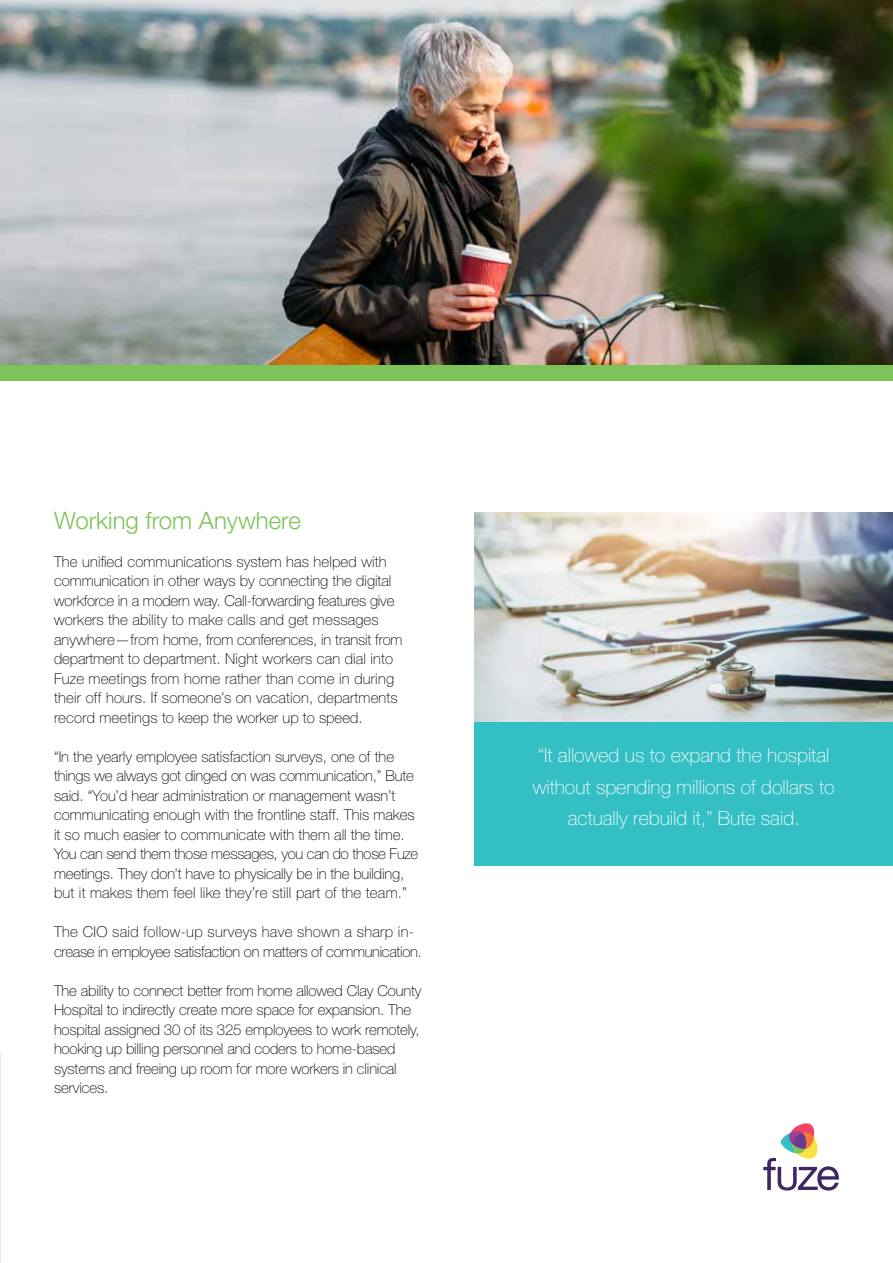
<style>
.page{position:relative;width:893px;height:1263px;background:#fff}
.page>*{position:absolute;margin:0;border:0;box-sizing:border-box;transform-origin:0 0}
.t1{font:300 24px "Helvetica Neue LT Std";color:#7dc358}
.t2{font:100 19.5px/31.5px "Helvetica Neue LT Std";color:#fff;text-align:center}
.t3{font:100 15px/19.5px "Helvetica Neue LT Std";color:#000}
.t4{font:100 15px/19.5px "Helvetica Neue LT Std";letter-spacing:-.02em;color:#000}
</style>
<div class="page">
<img style="left:0;top:0;width:893px;height:365px">
<svg style="left:763px;top:1123px;width:76px;height:67px"></svg>
<div style="left:0;top:365px;width:893px;height:16px;background:#7dc358"></div>
<img style="left:474px;top:512px;width:419px;height:210px">
<div style="left:474px;top:722px;width:419px;height:143px;background:#33bfc3"></div>
<h1 class="t1" style="left:54px;top:506px;width:248px">Working from Anywhere</h1>
<p class="t3" style="left:54px;top:551px;width:350px">The unified communications system has helped with communication in other ways by connecting the digital workforce in a modern way. Call-forwarding features give workers the ability to make calls and get messages anywhere—from home, from conferences, in transit from department to department. Night workers can dial into Fuze meetings from home rather than come in during their off hours. If someone’s on vacation, departments record meetings to keep the worker up to speed.</p>
<p class="t3" style="left:54px;top:746px;width:366px">“In the yearly employee satisfaction surveys, one of the things we always got dinged on was communication,” Bute said. “You’d hear administration or management wasn’t communicating enough with the frontline staff. This makes it so much easier to communicate with them all the time.<br>You can send them those messages, you can do those Fuze meetings. They don’t have to physically be in the building, but it makes them feel like they’re still part of the team.”</p>
<p class="t4" style="left:54px;top:922px;width:369px">The CIO said follow-up surveys have shown a sharp in&shy;crease in employee satisfaction on matters of communication.</p>
<p class="t3" style="left:54px;top:980px;width:369px">The ability to connect better from home allowed Clay County Hospital to indirectly create more space for expansion. The hospital assigned 30 of its 325 employees to work remotely, hooking up billing personnel and coders to home-based systems and freeing up room for more workers in clinical services.</p>
<h2 class="t2" style="left:533px;top:740px;width:303px">“It allowed us to expand the hospital without spending millions of dollars to actually rebuild it,” Bute said.</h2>
</div>
